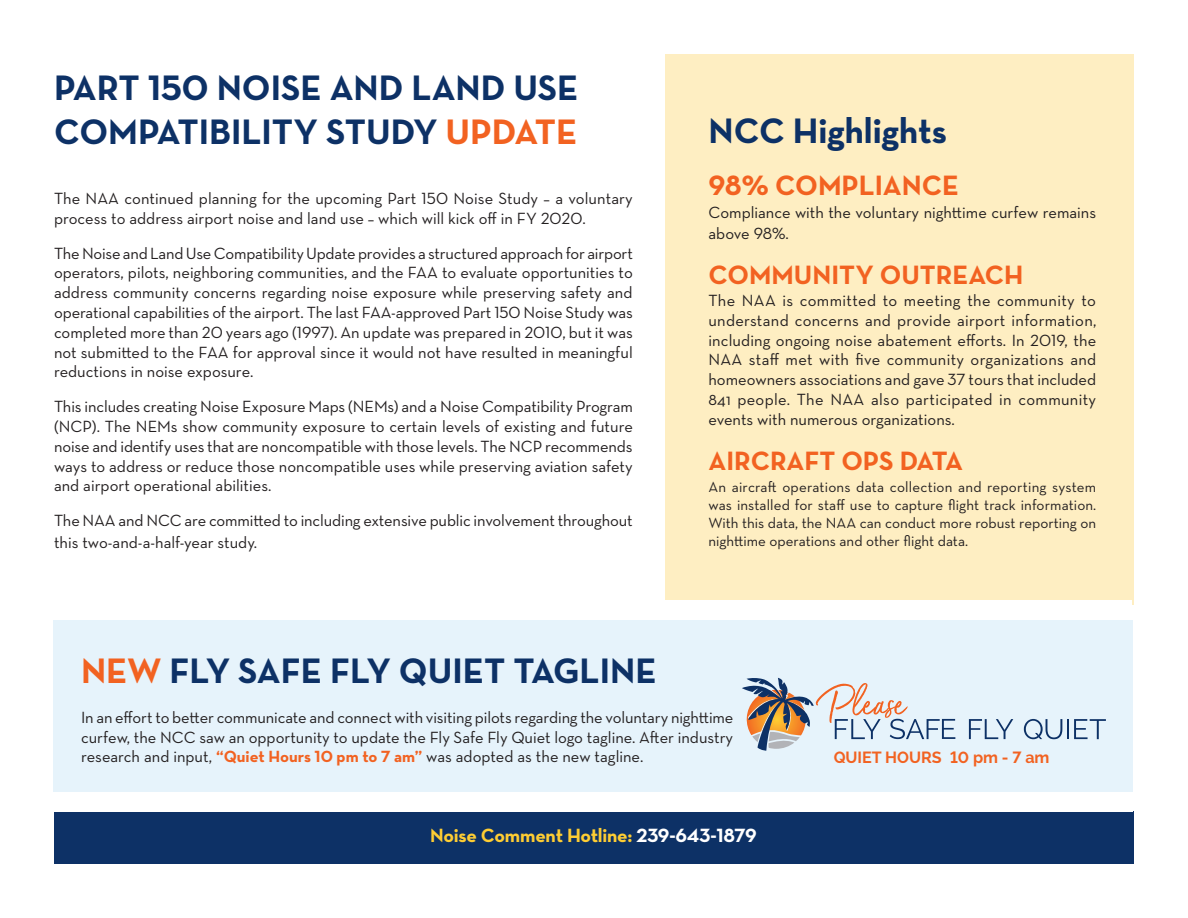
<style>
.page{position:relative;width:1188px;height:918px;background:#fff}
.page>*{position:absolute;margin:0;border:0;box-sizing:border-box;transform-origin:0 0}
.t1{font:700 36px "Neutraface Text";color:#0d3166}
.t2{font:700 28.5px "Neutraface Text";color:#f26221}
.t3{font:700 27px "Neutraface Text";color:#f26221}
.t4{font:700 19.5px "Neutraface Text";letter-spacing:-.01em;color:#fecd33}
.t5{font:16.5px/19.8px "Neutraface Text";color:#231f20;text-align:justify}
.t6{font:700 16.2px "Raleway";color:#f26221}
.t7{font:15px/18px "Neutraface Text";color:#231f20;text-align:justify}
.s1{color:#f26221}
.s2{font-weight:700;color:#f26221}
.s3{color:#fff}
</style>
<div class="page">
<div style="left:53px;top:620px;width:1080px;height:172px;background:#e6f3fb"></div>
<div style="left:665px;top:54px;width:469px;height:551px;background:#feeec2"></div>
<svg style="left:969px;top:719px;width:44px;height:20px"></svg>
<svg style="left:1024px;top:719px;width:38px;height:20px"></svg>
<hr style="left:1067px;top:719px;width:2px;height:20px;background:#0d3166">
<svg style="left:1074px;top:719px;width:32px;height:20px"></svg>
<svg style="left:742px;top:678px;width:213px;height:73px"></svg>
<div style="left:54px;top:811px;width:1080px;height:53px;background:#0d3166"></div>
<div style="left:54px;top:600px;width:1078px;height:20px;background:#fff"></div>
<div style="left:54px;top:793px;width:1078px;height:19px;background:#fff"></div>
<p class="t1" style="left:54px;top:65px;width:526px">PART 150 NOISE AND LAND USE</p>
<p class="t1" style="left:54px;top:108px;width:525px">COMPATIBILITY STUDY <span class="s1">UPDATE</span></p>
<p class="t5" style="left:54px;top:188px;width:580px">The NAA continued planning for the upcoming Part 150 Noise Study – a voluntary process to address airport noise and land use – which will kick off in FY 2020.</p>
<p class="t5" style="left:54px;top:243px;width:580px">The Noise and Land Use Compatibility Update provides a structured approach for airport operators, pilots, neighboring communities, and the FAA to evaluate opportunities to address community concerns regarding noise exposure while preserving safety and operational capabilities of the airport. The last FAA-approved Part 150 Noise Study was completed more than 20 years ago (1997). An update was prepared in 2010, but it was not submitted to the FAA for approval since it would not have resulted in meaningful reductions in noise exposure.</p>
<p class="t5" style="left:54px;top:396px;width:580px">This includes creating Noise Exposure Maps (NEMs) and a Noise Compatibility Program (NCP). The NEMs show community exposure to certain levels of existing and future noise and identify uses that are noncompatible with those levels. The NCP recommends ways to address or reduce those noncompatible uses while preserving aviation safety and airport operational abilities.</p>
<p class="t5" style="left:54px;top:510px;width:580px;line-height:21.6px">The NAA and NCC are committed to including extensive public involvement throughout this two-and-a-half-year study.</p>
<p class="t1" style="left:708px;top:107px;width:240px">NCC Highlights</p>
<p class="t2" style="left:708px;top:167px;width:252px">98% COMPLIANCE</p>
<p class="t5" style="left:708px;top:201px;width:389px;line-height:21px">Compliance with the voluntary nighttime curfew remains above 98%.</p>
<p class="t3" style="left:708px;top:257px;width:316px">COMMUNITY OUTREACH</p>
<p class="t5" style="left:708px;top:290px;width:389px">The NAA is committed to meeting the community to understand concerns and provide airport information, including ongoing noise abatement efforts. In 2019, the NAA staff met with five community organizations and homeowners associations and gave 37 tours that included 841 people. The NAA also participated in community events with numerous organizations.</p>
<p class="t3" style="left:708px;top:443px;width:256px">AIRCRAFT OPS DATA</p>
<p class="t7" style="left:708px;top:478px;width:389px">An aircraft operations data collection and reporting system was installed for staff use to capture flight track information.<br>With this data, the NAA can conduct more robust reporting on nighttime operations and other flight data.</p>
<p class="t1" style="left:81px;top:648px;width:577px"><span class="s1">NEW</span> FLY SAFE FLY QUIET TAGLINE</p>
<p class="t5" style="left:81px;top:707px;width:654px">In an effort to better communicate and connect with visiting pilots regarding the voluntary nighttime curfew, the NCC saw an opportunity to update the Fly Safe Fly Quiet logo tagline. After industry research and input, <span class="s2">“Quiet Hours 10 pm to 7 am”</span> was adopted as the new tagline.</p>
<p class="t4" style="left:430px;top:823px;width:328px">Noise Comment Hotline: <span class="s3">239-643-1879</span></p>
<p class="t6" style="left:834px;top:748px;width:217px">QUIET HOURS 10 pm - 7 am</p>
</div>
